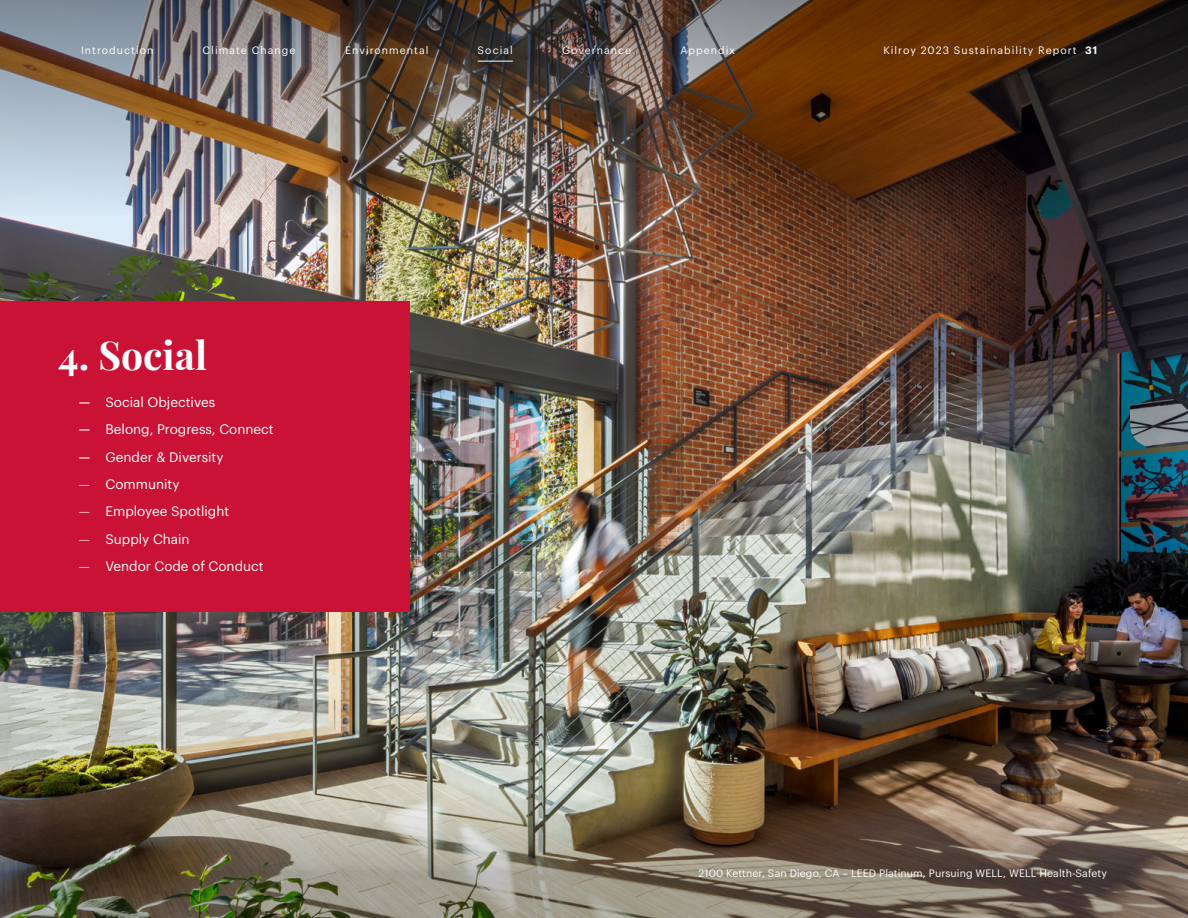
<style>
.page{position:relative;width:1188px;height:918px;background:#fff}
.page>*{position:absolute;margin:0;border:0;box-sizing:border-box;transform-origin:0 0}
.t1{font:700 39px "Playfair Display";color:#fff}
.t2{font:13.5px "Graphik";color:#fff}
.t3{font:10.5px "Graphik";letter-spacing:.1em;color:#fff}
.t4{font:10.5px "Graphik";letter-spacing:.01em;color:#fff}
.s1{font-weight:600}
.s2{font-family:"Gotham"}
.s3{font-weight:300}
</style>
<div class="page">
<img style="left:0;top:465px;width:1188px;height:453px">
<img style="left:0;top:0;width:1188px;height:465px">
<div style="left:0;top:301px;width:409px;height:311px;background:#c91235"></div>
<hr style="left:478px;top:61px;width:35px;height:1px;background:#fff">
<p class="t3" style="left:81px;top:42px;width:74px">Introduction</p>
<p class="t3" style="left:203px;top:42px;width:94px">Climate Change</p>
<p class="t3" style="left:345px;top:42px;width:85px">Environmental</p>
<p class="t3" style="left:478px;top:42px;width:37px">Social</p>
<p class="t3" style="left:562px;top:42px;width:71px">Governance</p>
<p class="t3" style="left:680px;top:42px;width:56px">Appendix</p>
<p class="t3" style="left:883px;top:42px;width:216px">Kilroy 2023 Sustainability Report <span class="s1">31</span></p>
<h1 class="t1" style="left:58px;top:325px;width:150px">4. Social</h1>
<p class="t2" style="left:78px;top:392px;width:138px"><span class="s2">—</span> Social Objectives</p>
<p class="t2" style="left:78px;top:419px;width:197px"><span class="s2">—</span> Belong, Progress, Connect</p>
<p class="t2" style="left:78px;top:447px;width:147px"><span class="s2">—</span> Gender &amp; Diversity</p>
<p class="t2" style="left:78px;top:474px;width:103px"><span class="s3">—</span> Community</p>
<p class="t2" style="left:78px;top:501px;width:152px"><span class="s3">—</span> Employee Spotlight</p>
<p class="t2" style="left:78px;top:529px;width:113px"><span class="s3">—</span> Supply Chain</p>
<p class="t2" style="left:78px;top:556px;width:187px"><span class="s3">—</span> Vendor Code of Conduct</p>
<p class="t4" style="left:699px;top:865px;width:410px">2100 Kettner, San Diego, CA – LEED Platinum, Pursuing WELL, WELL Health-Safety</p>
</div>
